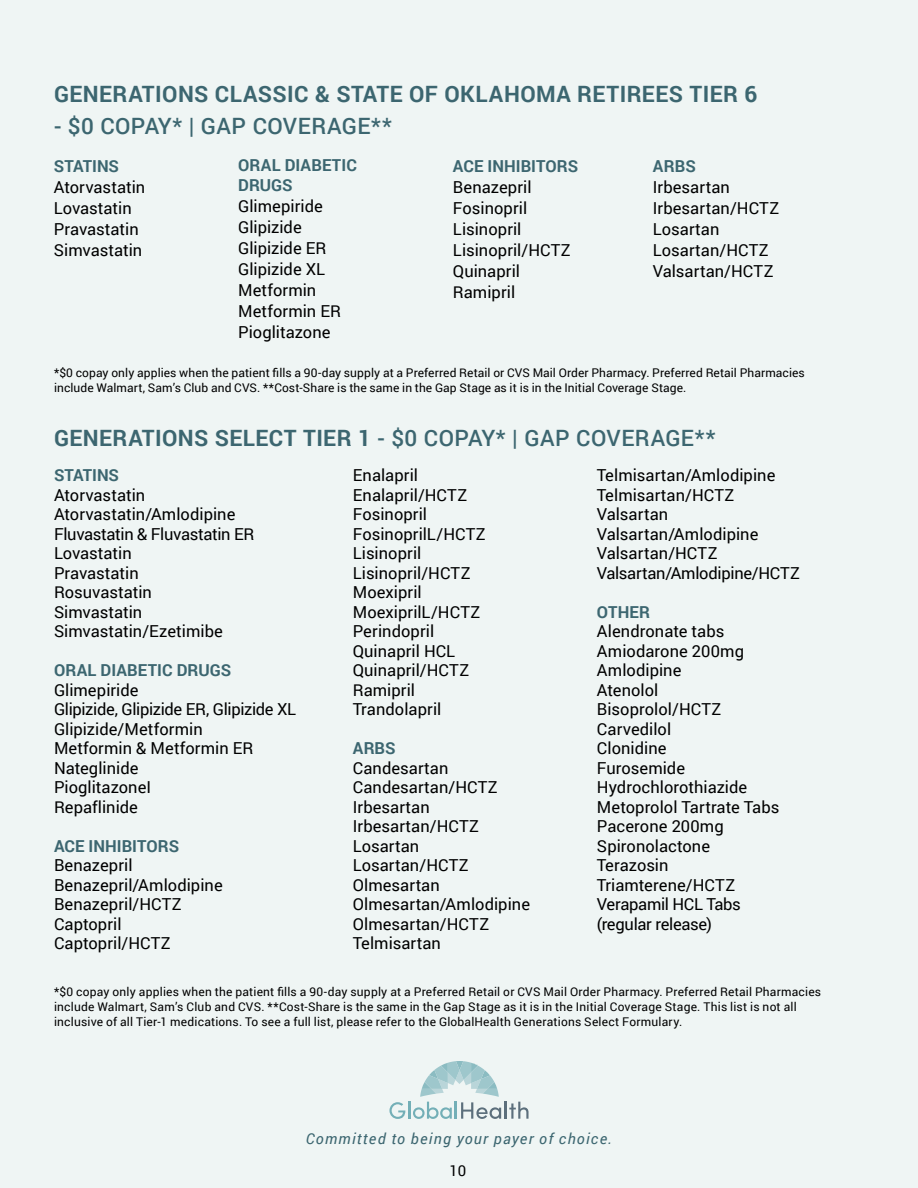
<style>
.page{position:relative;width:918px;height:1188px;background:#eff5f4}
.page>*{position:absolute;margin:0;border:0;box-sizing:border-box;transform-origin:0 0}
.t1{font:500 22.5px "Roboto";letter-spacing:.015em;color:#3c6670}
.t2{font:700 22.5px "Roboto";letter-spacing:.02em;color:#3c6670}
.t3{font:16.5px/19.5px "Roboto";color:#000}
.t4{font:700 16.5px/19.5px "Roboto";letter-spacing:.005em;color:#3c6670}
.t5{font:italic 15px "Roboto";letter-spacing:.08em;color:#3c6670}
.t6{font:15px "Roboto";color:#000}
.t7{font:12px/15px "Roboto";letter-spacing:.01em;color:#000}
.s1{font-weight:700}
</style>
<div class="page">
<svg style="left:389px;top:1061px;width:140px;height:58px"></svg>
<h1 class="t2" style="left:54px;top:78px;width:705px">GENERATIONS CLASSIC &amp; STATE OF OKLAHOMA RETIREES TIER 6</h1>
<h1 class="t1" style="left:54px;top:110px;width:340px">- $0 COPAY* | GAP COVERAGE**</h1>
<p class="t4" style="left:238px;top:155px;width:120px">ORAL DIABETIC<br>DRUGS</p>
<p class="t3" style="left:238px;top:195px;width:104px;line-height:21px">Glimepiride<br>Glipizide<br>Glipizide ER<br>Glipizide XL<br>Metformin<br>Metformin ER<br>Pioglitazone</p>
<p class="t4" style="left:54px;top:155px;width:67px">STATINS</p>
<p class="t3" style="left:54px;top:176px;width:93px;line-height:21px">Atorvastatin<br>Lovastatin<br>Pravastatin<br>Simvastatin</p>
<p class="t4" style="left:453px;top:155px;width:127px">ACE INHIBITORS</p>
<p class="t3" style="left:453px;top:176px;width:119px;line-height:21px">Benazepril<br>Fosinopril<br>Lisinopril<br>Lisinopril/HCTZ<br>Quinapril<br>Ramipril</p>
<p class="t4" style="left:653px;top:155px;width:44px">ARBS</p>
<p class="t3" style="left:653px;top:176px;width:128px;line-height:21px">Irbesartan<br>Irbesartan/HCTZ<br>Losartan<br>Losartan/HCTZ<br>Valsartan/HCTZ</p>
<p class="t7" style="left:54px;top:365px;width:752px">*$0 copay only applies when the patient fills a 90-day supply at a Preferred Retail or CVS Mail Order Pharmacy. Preferred Retail Pharmacies include Walmart, Sam’s Club and CVS. **Cost-Share is the same in the Gap Stage as it is in the Initial Coverage Stage.</p>
<h1 class="t1" style="left:54px;top:422px;width:663px"><span class="s1">GENERATIONS SELECT TIER 1</span> - $0 COPAY* | GAP COVERAGE**</h1>
<p class="t4" style="left:54px;top:465px;width:67px">STATINS</p>
<p class="t3" style="left:54px;top:484px;width:202px">Atorvastatin<br>Atorvastatin/Amlodipine<br>Fluvastatin &amp; Fluvastatin ER<br>Lovastatin<br>Pravastatin<br>Rosuvastatin<br>Simvastatin<br>Simvastatin/Ezetimibe</p>
<p class="t4" style="left:54px;top:660px;width:179px">ORAL DIABETIC DRUGS</p>
<p class="t3" style="left:54px;top:680px;width:244px">Glimepiride<br>Glipizide, Glipizide ER, Glipizide XL<br>Glipizide/Metformin<br>Metformin &amp; Metformin ER<br>Nateglinide<br>PioglitazoneI<br>Repaflinide</p>
<p class="t4" style="left:54px;top:836px;width:127px">ACE INHIBITORS</p>
<p class="t3" style="left:54px;top:855px;width:170px">Benazepril<br>Benazepril/Amlodipine<br>Benazepril/HCTZ<br>Captopril<br>Captopril/HCTZ</p>
<p class="t3" style="left:353px;top:465px;width:134px">Enalapril<br>Enalapril/HCTZ<br>Fosinopril<br>FosinoprilL/HCTZ<br>Lisinopril<br>Lisinopril/HCTZ<br>Moexipril<br>MoexiprilL/HCTZ<br>Perindopril<br>Quinapril HCL<br>Quinapril/HCTZ<br>Ramipril<br>Trandolapril</p>
<p class="t4" style="left:353px;top:738px;width:44px">ARBS</p>
<p class="t3" style="left:353px;top:758px;width:179px">Candesartan<br>Candesartan/HCTZ<br>Irbesartan<br>Irbesartan/HCTZ<br>Losartan<br>Losartan/HCTZ<br>Olmesartan<br>Olmesartan/Amlodipine<br>Olmesartan/HCTZ<br>Telmisartan</p>
<p class="t3" style="left:597px;top:465px;width:204px">Telmisartan/Amlodipine<br>Telmisartan/HCTZ<br>Valsartan<br>Valsartan/Amlodipine<br>Valsartan/HCTZ<br>Valsartan/Amlodipine/HCTZ</p>
<p class="t4" style="left:597px;top:602px;width:55px">OTHER</p>
<p class="t3" style="left:597px;top:621px;width:184px">Alendronate tabs<br>Amiodarone 200mg<br>Amlodipine<br>Atenolol<br>Bisoprolol/HCTZ<br>Carvedilol<br>Clonidine<br>Furosemide<br>Hydrochlorothiazide<br>Metoprolol Tartrate Tabs<br>Pacerone 200mg<br>Spironolactone<br>Terazosin<br>Triamterene/HCTZ<br>Verapamil HCL Tabs (regular release)</p>
<p class="t7" style="left:54px;top:984px;width:769px">*$0 copay only applies when the patient fills a 90-day supply at a Preferred Retail or CVS Mail Order Pharmacy. Preferred Retail Pharmacies include Walmart, Sam’s Club and CVS. **Cost-Share is the same in the Gap Stage as it is in the Initial Coverage Stage. This list is not all inclusive of all Tier-1 medications. To see a full list, please refer to the GlobalHealth Generations Select Formulary.</p>
<p class="t5" style="left:306px;top:1128px;width:308px">Committed to being your payer of choice.</p>
<p class="t6" style="left:449px;top:1160px;width:18px">10</p>
</div>
